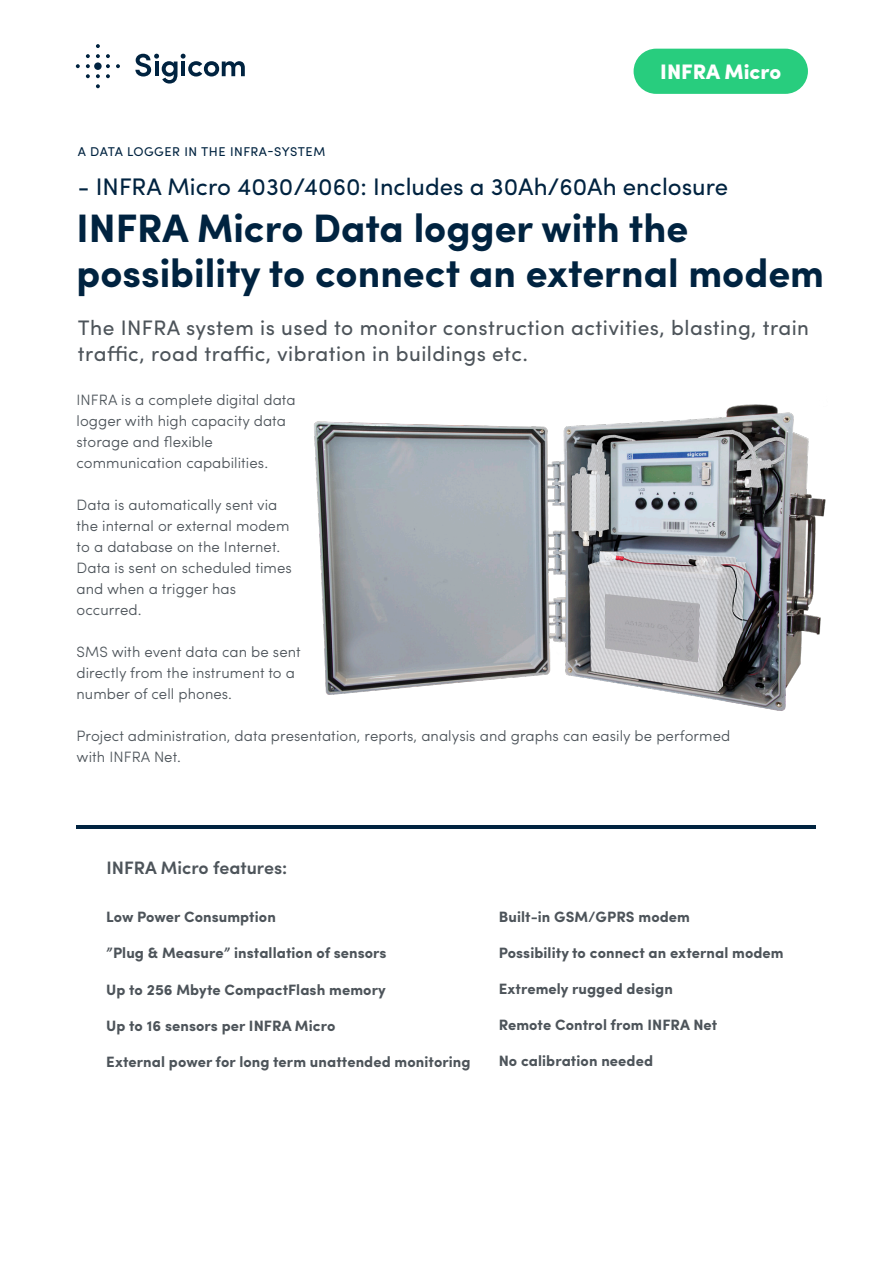
<style>
.page{position:relative;width:893px;height:1263px;background:#fff}
.page>*{position:absolute;margin:0;border:0;box-sizing:border-box;transform-origin:0 0}
.Rubrik_1{font:700 39.75px/45px "Sofia Pro";color:#002340}
.Rubrik_1-2{font:24px "Sofia Pro";color:#002340}
.Ingress{font:21px/25.8px "Sofia Pro";letter-spacing:.02em;color:#4d545a}
.Rubrik_1-3{font:900 21px "Sofia Pro";color:#fff}
.Faktabox-rubrik{font:600 18px "Sofia Pro";color:#4d545a}
.Brödtext{font:300 15px/21px "Sofia Pro";letter-spacing:.005em;color:#4d545a}
.Lista{font:700 15px "Sofia Pro";letter-spacing:.005em;color:#4d545a}
.Överskrift{font:12.75px "Sofia Pro";letter-spacing:.04em;color:#002340}
</style>
<div class="page">
<hr style="left:77px;top:826px;width:739px;height:3px;background:#002340">
<svg style="left:76px;top:64px;width:4px;height:4px"></svg>
<svg style="left:86px;top:74px;width:4px;height:4px"></svg>
<svg style="left:86px;top:64px;width:4px;height:4px"></svg>
<svg style="left:86px;top:54px;width:4px;height:4px"></svg>
<svg style="left:96px;top:74px;width:4px;height:4px"></svg>
<div style="left:94px;top:62px;width:8px;height:8px;background:#002340;border-radius:50%"></div>
<svg style="left:96px;top:54px;width:4px;height:4px"></svg>
<svg style="left:96px;top:44px;width:4px;height:4px"></svg>
<svg style="left:106px;top:74px;width:4px;height:4px"></svg>
<svg style="left:106px;top:64px;width:4px;height:4px"></svg>
<svg style="left:116px;top:64px;width:4px;height:4px"></svg>
<svg style="left:96px;top:84px;width:4px;height:4px"></svg>
<svg style="left:106px;top:54px;width:4px;height:4px"></svg>
<svg style="left:135px;top:54px;width:110px;height:30px"></svg>
<div style="left:634px;top:49px;width:174px;height:45px;background:#28cd7e;border-radius:23px"></div>
<img style="left:314px;top:404px;width:512px;height:307px">
<p class="Överskrift" style="left:78px;top:142px;width:249px">A DATA LOGGER IN THE INFRA-SYSTEM</p>
<p class="Rubrik_1-3" style="left:660px;top:55px;width:122px">INFRA Micro</p>
<p class="Rubrik_1-2" style="left:78px;top:169px;width:652px">- INFRA Micro 4030/4060: Includes a 30Ah/60Ah enclosure</p>
<p class="Rubrik_1" style="left:77px;top:203px;width:749px">INFRA Micro Data logger with the possibility to connect an external modem</p>
<p class="Ingress" style="left:78px;top:314px;width:733px">The INFRA system is used to monitor construction activities, blasting, train traffic, road traffic, vibration in buildings etc.</p>
<p class="Brödtext" style="left:77px;top:388px;width:221px">INFRA is a complete digital data logger with high capacity data storage and flexible communication capabilities.</p>
<p class="Brödtext" style="left:77px;top:493px;width:217px">Data is automatically sent via the internal or external modem to a database on the Internet.<br>Data is sent on scheduled times and when a trigger has occurred.</p>
<p class="Brödtext" style="left:77px;top:640px;width:226px">SMS with event data can be sent directly from the instrument to a number of cell phones.</p>
<p class="Brödtext" style="left:77px;top:724px;width:655px">Project administration, data presentation, reports, analysis and graphs can easily be performed with INFRA Net.</p>
<p class="Faktabox-rubrik" style="left:107px;top:854px;width:182px">INFRA Micro features:</p>
<p class="Lista" style="left:106px;top:906px;width:171px">Low Power Consumption</p>
<p class="Lista" style="left:106px;top:942px;width:282px">”Plug &amp; Measure” installation of sensors</p>
<p class="Lista" style="left:106px;top:978px;width:281px">Up to 256 Mbyte CompactFlash memory</p>
<p class="Lista" style="left:106px;top:1014px;width:231px">Up to 16 sensors per INFRA Micro</p>
<p class="Lista" style="left:106px;top:1050px;width:366px">External power for long term unattended monitoring</p>
<p class="Lista" style="left:499px;top:906px;width:193px">Built-in GSM/GPRS modem</p>
<p class="Lista" style="left:499px;top:942px;width:286px">Possibility to connect an external modem</p>
<p class="Lista" style="left:499px;top:978px;width:176px">Extremely rugged design</p>
<p class="Lista" style="left:499px;top:1014px;width:220px">Remote Control from INFRA Net</p>
<p class="Lista" style="left:499px;top:1050px;width:156px">No calibration needed</p>
</div>
